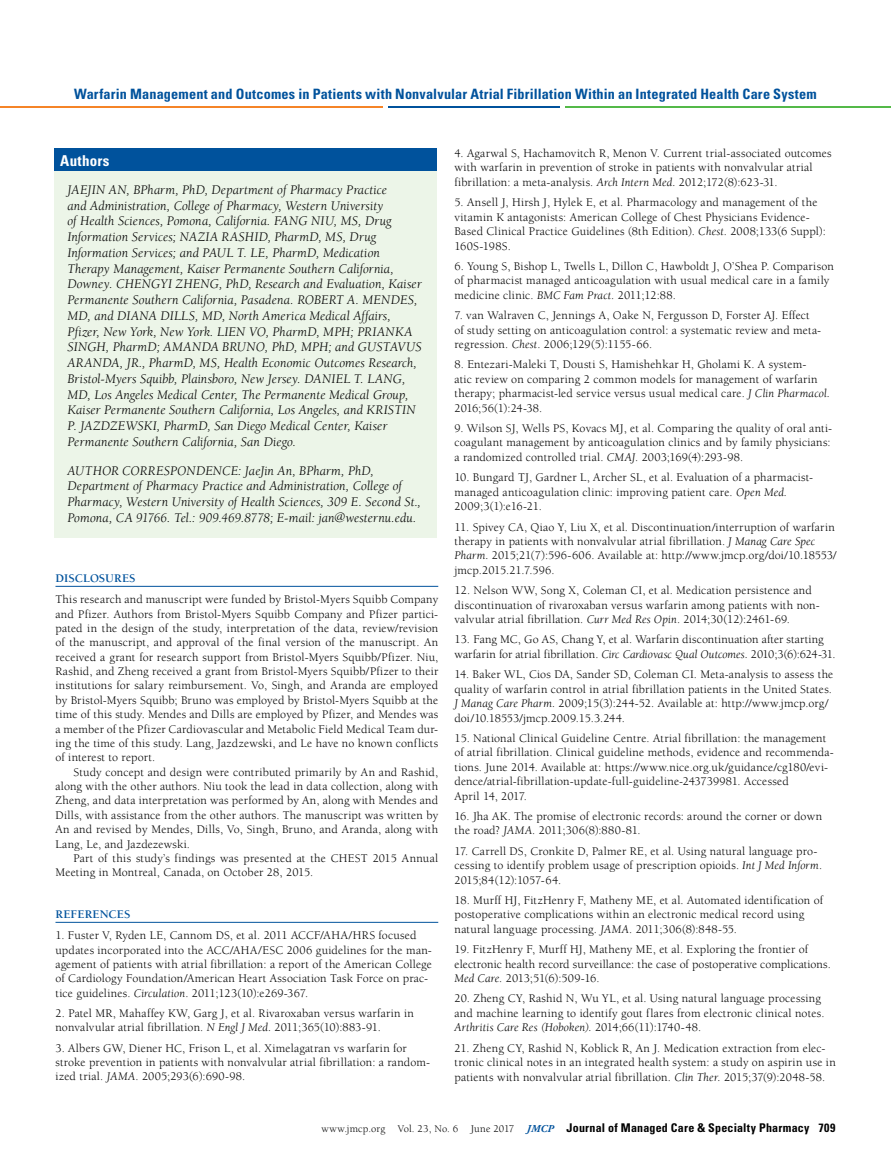
<style>
.page{position:relative;width:891px;height:1175px;background:#fff}
.page>*{position:absolute;margin:0;border:0;box-sizing:border-box;transform-origin:0 0}
.t1{font:700 condensed 15px "Univers";letter-spacing:.02em;color:#fff}
.t2{font:700 condensed 14.25px "Univers";letter-spacing:.015em;color:#00529c}
.t3{font:italic 13.5px/15.8px "Berkeley Pro";letter-spacing:.01em;color:#000}
.t4{font:12px/14.4px "Berkeley Pro";letter-spacing:.015em;color:#000}
.t5{font:700 condensed 12px "Univers";letter-spacing:.015em;color:#000}
.t6{font:700 12px "Berkeley Pro";letter-spacing:.005em;color:#00529c}
.s1{font-style:italic}
.s2{font-family:"Berkeley Pro";font-weight:400;font-stretch:normal;font-size:10.5px}
.s3{font-family:"Adobe Garamond Pro";font-style:italic;font-stretch:normal;font-size:10.5px;color:#00529c}
</style>
<div class="page">
<hr style="left:0;top:107px;width:383px;height:1px;background:#f58427">
<hr style="left:388px;top:107px;width:172px;height:1px;background:#00529c">
<hr style="left:565px;top:107px;width:326px;height:1px;background:#54b948">
<hr style="left:56px;top:586px;width:382px;height:1px;background:#00529c">
<hr style="left:56px;top:922px;width:382px;height:1px;background:#00529c">
<div style="left:54px;top:148px;width:382px;height:389px;background:#ecf5e8"></div>
<div style="left:54px;top:148px;width:382px;height:23px;background:#00529c"></div>
<p class="t2" style="left:74px;top:85px;width:744px">Warfarin Management and Outcomes in Patients with Nonvalvular Atrial Fibrillation Within an Integrated Health Care System</p>
<p class="t1" style="left:60px;top:151px;width:51px">Authors</p>
<p class="t4" style="left:455px;top:146px;width:379px">4. Agarwal S, Hachamovitch R, Menon V. Current trial-associated outcomes with warfarin in prevention of stroke in patients with nonvalvular atrial fibrillation: a meta-analysis. <span class="s1">Arch Intern Med.</span> 2012;172(8):623-31.</p>
<p class="t4" style="left:455px;top:195px;width:373px">5. Ansell J, Hirsh J, Hylek E, et al. Pharmacology and management of the vitamin K antagonists: American College of Chest Physicians Evidence-Based Clinical Practice Guidelines (8th Edition). <span class="s1">Chest</span>. 2008;133(6 Suppl):<br>160S-198S.</p>
<p class="t4" style="left:455px;top:259px;width:381px">6. Young S, Bishop L, Twells L, Dillon C, Hawboldt J, O’Shea P. Comparison of pharmacist managed anticoagulation with usual medical care in a family medicine clinic. <span class="s1">BMC Fam Pract</span>. 2011;12:88.</p>
<p class="t4" style="left:455px;top:308px;width:368px">7. van Walraven C, Jennings A, Oake N, Fergusson D, Forster AJ. Effect of study setting on anticoagulation control: a systematic review and meta&shy;regression. <span class="s1">Chest</span>. 2006;129(5):1155-66.</p>
<p class="t4" style="left:455px;top:357px;width:377px">8. Entezari-Maleki T, Dousti S, Hamishehkar H, Gholami K. A system-<br>atic review on comparing 2 common models for management of warfarin therapy; pharmacist-led service versus usual medical care. <span class="s1">J Clin Pharmacol.<br></span>2016;56(1):24-38.</p>
<p class="t4" style="left:455px;top:421px;width:379px">9. Wilson SJ, Wells PS, Kovacs MJ, et al. Comparing the quality of oral anti&shy;coagulant management by anticoagulation clinics and by family physicians: a randomized controlled trial. <span class="s1">CMAJ</span>. 2003;169(4):293-98.</p>
<p class="t4" style="left:455px;top:470px;width:360px">10. Bungard TJ, Gardner L, Archer SL, et al. Evaluation of a pharmacist&shy;managed anticoagulation clinic: improving patient care. <span class="s1">Open Med.<br></span>2009;3(1):e16-21.</p>
<p class="t4" style="left:455px;top:519px;width:384px">11. Spivey CA, Qiao Y, Liu X, et al. Discontinuation/interruption of warfarin therapy in patients with nonvalvular atrial fibrillation. <span class="s1">J Manag Care Spec Pharm.</span> 2015;21(7):596-606. Available at: http://www.jmcp.org/doi/10.18553/ jmcp.2015.21.7.596.</p>
<p class="t4" style="left:455px;top:583px;width:367px">12. Nelson WW, Song X, Coleman CI, et al. Medication persistence and discontinuation of rivaroxaban versus warfarin among patients with non&shy;valvular atrial fibrillation. <span class="s1">Curr Med Res Opin</span>. 2014;30(12):2461-69.</p>
<p class="t4" style="left:455px;top:632px;width:383px">13. Fang MC, Go AS, Chang Y, et al. Warfarin discontinuation after starting warfarin for atrial fibrillation. <span class="s1">Circ Cardiovasc Qual Outcomes.</span> 2010;3(6):624-31.</p>
<p class="t4" style="left:455px;top:667px;width:380px">14. Baker WL, Cios DA, Sander SD, Coleman CI. Meta-analysis to assess the quality of warfarin control in atrial fibrillation patients in the United States.<br><span class="s1">J Manag Care Pharm.</span> 2009;15(3):244-52. Available at: http://www.jmcp.org/ doi/10.18553/jmcp.2009.15.3.244.</p>
<p class="t4" style="left:455px;top:731px;width:381px">15. National Clinical Guideline Centre. Atrial fibrillation: the management of atrial fibrillation. Clinical guideline methods, evidence and recommenda&shy;tions. June 2014. Available at: https://www.nice.org.uk/guidance/cg180/evi&shy;dence/atrial-fibrillation-update-full-guideline-243739981. Accessed<br>April 14, 2017.</p>
<p class="t4" style="left:455px;top:809px;width:369px">16. Jha AK. The promise of electronic records: around the corner or down the road? <span class="s1">JAMA</span>. 2011;306(8):880-81.</p>
<p class="t4" style="left:455px;top:844px;width:369px">17. Carrell DS, Cronkite D, Palmer RE, et al. Using natural language pro&shy;cessing to identify problem usage of prescription opioids. <span class="s1">Int J Med Inform</span>.<br>2015;84(12):1057-64.</p>
<p class="t4" style="left:455px;top:893px;width:370px">18. Murff HJ, FitzHenry F, Matheny ME, et al. Automated identification of postoperative complications within an electronic medical record using natural language processing. <span class="s1">JAMA</span>. 2011;306(8):848-55.</p>
<p class="t4" style="left:455px;top:942px;width:378px">19. FitzHenry F, Murff HJ, Matheny ME, et al. Exploring the frontier of electronic health record surveillance: the case of postoperative complications.<br><span class="s1">Med Care</span>. 2013;51(6):509-16.</p>
<p class="t4" style="left:455px;top:991px;width:372px">20. Zheng CY, Rashid N, Wu YL, et al. Using natural language processing and machine learning to identify gout flares from electronic clinical notes.<br><span class="s1">Arthritis Care Res (Hoboken).</span> 2014;66(11):1740-48.</p>
<p class="t4" style="left:455px;top:1040px;width:383px">21. Zheng CY, Rashid N, Koblick R, An J. Medication extraction from elec&shy;tronic clinical notes in an integrated health system: a study on aspirin use in patients with nonvalvular atrial fibrillation. <span class="s1">Clin Ther.</span> 2015;37(9):2048-58.</p>
<p class="t3" style="left:68px;top:182px;width:356px">JAEJIN AN, BPharm, PhD, Department of Pharmacy Practice<br>and Administration, College of Pharmacy, Western University<br>of Health Sciences, Pomona, California. FANG NIU, MS, Drug Information Services; NAZIA RASHID, PharmD, MS, Drug Information Services; and PAUL T. LE, PharmD, Medication Therapy Management, Kaiser Permanente Southern California, Downey. CHENGYI ZHENG, PhD, Research and Evaluation, Kaiser Permanente Southern California, Pasadena. ROBERT A. MENDES, MD, and DIANA DILLS, MD, North America Medical Affairs, Pfizer, New York, New York. LIEN VO, PharmD, MPH; PRIANKA SINGH, PharmD; AMANDA BRUNO, PhD, MPH; and GUSTAVUS ARANDA, JR., PharmD, MS, Health Economic Outcomes Research, Bristol-Myers Squibb, Plainsboro, New Jersey. DANIEL T. LANG, MD, Los Angeles Medical Center, The Permanente Medical Group, Kaiser Permanente Southern California, Los Angeles, and KRISTIN P. JAZDZEWSKI, PharmD, San Diego Medical Center, Kaiser Permanente Southern California, San Diego.</p>
<p class="t3" style="left:68px;top:463px;width:355px">AUTHOR CORRESPONDENCE: JaeJin An, BPharm, PhD, Department of Pharmacy Practice and Administration, College of Pharmacy, Western University of Health Sciences, 309 E. Second St., Pomona, CA 91766. Tel.: 909.469.8778; E-mail: jan@westernu.edu.</p>
<p class="t6" style="left:56px;top:571px;width:82px">DISCLOSURES</p>
<p class="t4" style="left:56px;top:592px;width:384px;text-align:justify">This research and manuscript were funded by Bristol-Myers Squibb Company and Pfizer. Authors from Bristol-Myers Squibb Company and Pfizer partici&shy;pated in the design of the study, interpretation of the data, review/revision of the manuscript, and approval of the final version of the manuscript. An received a grant for research support from Bristol-Myers Squibb/Pfizer. Niu, Rashid, and Zheng received a grant from Bristol-Myers Squibb/Pfizer to their institutions for salary reimbursement. Vo, Singh, and Aranda are employed by Bristol-Myers Squibb; Bruno was employed by Bristol-Myers Squibb at the time of this study. Mendes and Dills are employed by Pfizer, and Mendes was a member of the Pfizer Cardiovascular and Metabolic Field Medical Team dur&shy;ing the time of this study. Lang, Jazdzewski, and Le have no known conflicts of interest to report.</p>
<p class="t4" style="left:56px;top:765px;width:384px;text-align:justify;text-indent:18px">Study concept and design were contributed primarily by An and Rashid, along with the other authors. Niu took the lead in data collection, along with Zheng, and data interpretation was performed by An, along with Mendes and Dills, with assistance from the other authors. The manuscript was written by An and revised by Mendes, Dills, Vo, Singh, Bruno, and Aranda, along with Lang, Le, and Jazdezewski.</p>
<p class="t4" style="left:56px;top:851px;width:384px;text-indent:18px">Part of this study’s findings was presented at the CHEST 2015 Annual<br>Meeting in Montreal, Canada, on October 28, 2015.</p>
<p class="t6" style="left:56px;top:907px;width:77px">REFERENCES</p>
<p class="t4" style="left:56px;top:928px;width:378px">1. Fuster V, Ryden LE, Cannom DS, et al. 2011 ACCF/AHA/HRS focused updates incorporated into the ACC/AHA/ESC 2006 guidelines for the man&shy;agement of patients with atrial fibrillation: a report of the American College of Cardiology Foundation/American Heart Association Task Force on prac&shy;tice guidelines. <span class="s1">Circulation</span>. 2011;123(10):e269-367.</p>
<p class="t4" style="left:56px;top:1006px;width:360px">2. Patel MR, Mahaffey KW, Garg J, et al. Rivaroxaban versus warfarin in nonvalvular atrial fibrillation. <span class="s1">N Engl J Med.</span> 2011;365(10):883-91.</p>
<p class="t4" style="left:56px;top:1040px;width:376px">3. Albers GW, Diener HC, Frison L, et al. Ximelagatran vs warfarin for stroke prevention in patients with nonvalvular atrial fibrillation: a random&shy;ized trial. <span class="s1">JAMA</span>. 2005;293(6):690-98.</p>
<p class="t5" style="left:321px;top:1120px;width:516px"><span class="s2">www.jmcp.org Vol. 23, No. 6 June 2017</span> <span class="s3">JMCP</span> Journal of Managed Care &amp; Specialty Pharmacy 709</p>
</div>
